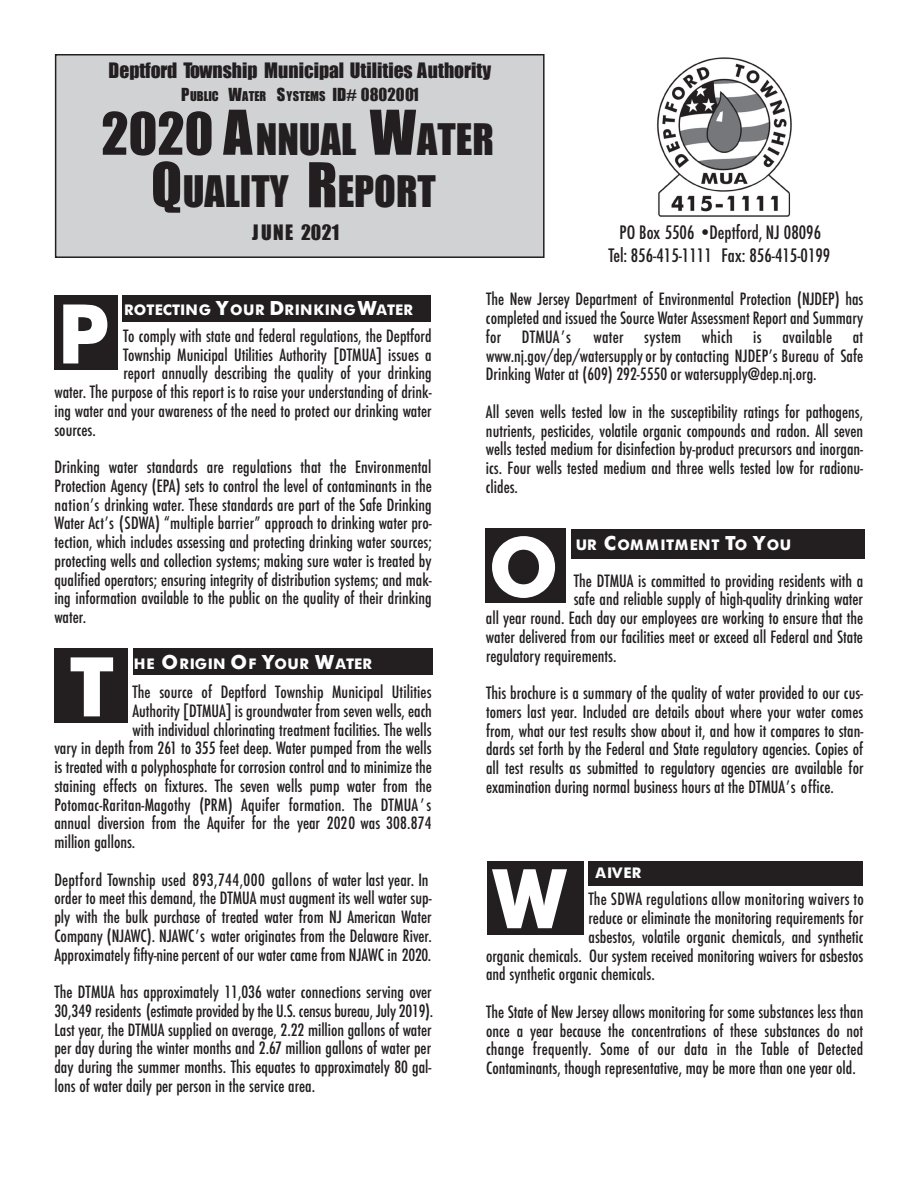
<style>
.page{position:relative;width:918px;height:1188px;background:#fff}
.page>*{position:absolute;margin:0;border:0;box-sizing:border-box;transform-origin:0 0}
.t1{font:700 82.5px "Futura BT";color:#fff}
.t2{font:700 82.5px "Futura BT";color:#fff;scale:.92 1}
.t3{font:39.9px/52.5px "Impact";color:#231f20;text-align:center}
.t4{font:19.5px "Impact";color:#231f20}
.t5{font:19.5px "Impact";letter-spacing:.045em;color:#231f20}
.t6{font:500 condensed 18px/23.2px "Futura";color:#231f20;text-align:center}
.t7{font:500 condensed 16.5px/18.8px "Futura";color:#231f20;text-align:justify}
.t8{font:500 condensed 16.5px "Futura";letter-spacing:.02em;color:#231f20}
.t9{font:700 14.7px "Futura BT";letter-spacing:.02em;color:#fff}
.t10{font:12.3px "Impact";color:#231f20}
.s1{font-size:16.5px}
.s2{font-size:54px}
.s3{font-size:57px}
.s4{font-size:19.5px}
</style>
<div class="page">
<div style="left:56px;top:55px;width:488px;height:202px;background:#d1d2d4"></div>
<div style="left:55px;top:54px;width:490px;height:204px;border:2px solid #231f20"></div>
<div style="left:54px;top:295px;width:63px;height:75px;background:#231f20"></div>
<div style="left:122px;top:295px;width:308px;height:27px;background:#231f20"></div>
<div style="left:485px;top:528px;width:81px;height:75px;background:#231f20"></div>
<div style="left:571px;top:529px;width:294px;height:29px;background:#231f20"></div>
<div style="left:55px;top:648px;width:73px;height:74px;background:#231f20"></div>
<div style="left:133px;top:648px;width:299px;height:27px;background:#231f20"></div>
<div style="left:487px;top:861px;width:97px;height:74px;background:#231f20"></div>
<div style="left:589px;top:861px;width:274px;height:24px;background:#231f20"></div>
<img style="left:655px;top:57px;width:137px;height:160px">
<p class="t4" style="left:109px;top:55px;width:384px">Deptford Township Municipal Utilities Authority</p>
<p class="t10" style="left:181px;top:86px;width:239px"><span class="s1">P</span>UBLIC <span class="s1">W</span>ATER <span class="s1">S</span>YSTEMS <span class="s1">ID# 0802001</span></p>
<h2 class="t3" style="left:101px;top:112px;width:394px"><span class="s2">2020</span> <span class="s3">A</span>NNUAL <span class="s3">W</span>ATER<br><span class="s3">Q</span>UALITY <span class="s3">R</span>EPORT</h2>
<p class="t5" style="left:252px;top:217px;width:88px">JUNE 2021</p>
<p class="t6" style="left:608px;top:220px;width:224px">PO Box 5506 •Deptford, NJ 08096<br>Tel: 856-415-1111 Fax: 856-415-0199</p>
<p class="t9" style="left:124px;top:301px;width:290px">ROTECTING <span class="s4">Y</span>OUR <span class="s4">D</span>RINKING<span class="s4">W</span>ATER</p>
<h1 class="t1" style="left:57px;top:284px;width:54px">P</h1>
<p class="t7" style="left:123px;top:327px;width:310px">To comply with state and federal regulations, the Deptford</p>
<p class="t7" style="left:123px;top:345px;width:310px">Township Municipal Utilities Authority [DTMUA] issues a</p>
<p class="t7" style="left:123px;top:364px;width:310px">report annually describing the quality of your drinking</p>
<p class="t7" style="left:54px;top:383px;width:379px">water. The purpose of this report is to raise your understanding of drink-</p>
<p class="t7" style="left:54px;top:402px;width:379px">ing water and your awareness of the need to protect our drinking water</p>
<p class="t7" style="left:54px;top:420px;width:43px">sources.</p>
<p class="t7" style="left:54px;top:458px;width:379px">Drinking water standards are regulations that the Environmental Protection Agency (EPA) sets to control the level of contaminants in the nationʼs drinking water. These standards are part of the Safe Drinking Water Actʼs (SDWA) “multiple barrier” approach to drinking water pro&shy;tection, which includes assessing and protecting drinking water sources; protecting wells and collection systems; making sure water is treated by qualified operators; ensuring integrity of distribution systems; and mak&shy;ing information available to the public on the quality of their drinking water.</p>
<p class="t9" style="left:134px;top:655px;width:239px">HE <span class="s4">O</span>RIGIN <span class="s4">O</span>F <span class="s4">Y</span>OUR <span class="s4">W</span>ATER</p>
<h1 class="t1" style="left:69px;top:637px;width:47px">T</h1>
<p class="t7" style="left:132px;top:683px;width:301px">The source of Deptford Township Municipal Utilities</p>
<p class="t7" style="left:132px;top:702px;width:301px">Authority [DTMUA] is groundwater from seven wells, each</p>
<p class="t7" style="left:132px;top:720px;width:301px">with individual chlorinating treatment facilities. The wells</p>
<p class="t7" style="left:54px;top:739px;width:379px">vary in depth from 261 to 355 feet deep. Water pumped from the wells</p>
<p class="t7" style="left:54px;top:758px;width:379px">is treated with a polyphosphate for corrosion control and to minimize the</p>
<p class="t7" style="left:54px;top:777px;width:379px">staining effects on fixtures. The seven wells pump water from the</p>
<p class="t7" style="left:54px;top:795px;width:378px">Potomac-Raritan-Magothy (PRM) Aquifer formation. The DTMUA ʼs</p>
<p class="t7" style="left:54px;top:814px;width:379px">annual diversion from the Aquifer for the year 2020 was 308.874</p>
<p class="t7" style="left:54px;top:833px;width:82px">million gallons.</p>
<p class="t7" style="left:54px;top:870px;width:379px;text-align:left">Deptford Township used 893,744,000 gallons of water last year. In order to meet this demand, the DTMUA must augment its well water sup&shy;ply with the bulk purchase of treated water from NJ American Water Company (NJAWC). NJAWCʼs water originates from the Delaware River.<br>Approximately fifty-nine percent of our water came from NJAWC in 2020.</p>
<p class="t7" style="left:54px;top:983px;width:380px;text-align:left">The DTMUA has approximately 11,036 water connections serving over 30,349 residents (estimate provided by the U.S. census bureau, July 2019).<br>Last year, the DTMUA supplied on average, 2.22 million gallons of water per day during the winter months and 2.67 million gallons of water per day during the summer months. This equates to approximately 80 gal&shy;lons of water daily per person in the service area.</p>
<p class="t7" style="left:486px;top:290px;width:379px">The New Jersey Department of Environmental Protection (NJDEP) has completed and issued the Source Water Assessment Report and Summary for DTMUAʼs</p>
<p class="t7" style="left:486px;top:328px;width:379px;text-indent:267px">is available at www.nj.gov/dep/watersupply or by contacting NJDEPʼs Bureau of Safe Drinking Water at (609) 292-5550 or watersupply@dep.nj.org.</p>
<p class="t7" style="left:486px;top:403px;width:379px">All seven wells tested low in the susceptibility ratings for pathogens, nutrients, pesticides, volatile organic compounds and radon. All seven wells tested medium for disinfection by-product precursors and inorgan&shy;ics. Four wells tested medium and three wells tested low for radionu&shy;clides.</p>
<p class="t7" style="left:594px;top:328px;width:89px">water system</p>
<p class="t7" style="left:702px;top:328px;width:32px">which</p>
<p class="t9" style="left:576px;top:536px;width:217px">UR <span class="s4">C</span>OMMITMENT <span class="s4">T</span>O <span class="s4">Y</span>OU</p>
<h1 class="t1" style="left:488px;top:517px;width:72px">O</h1>
<p class="t7" style="left:574px;top:571px;width:291px">The DTMUA is committed to providing residents with a</p>
<p class="t7" style="left:574px;top:590px;width:291px">safe and reliable supply of high-quality drinking water</p>
<p class="t7" style="left:486px;top:609px;width:379px">all year round. Each day our employees are working to ensure that the</p>
<p class="t7" style="left:486px;top:628px;width:379px">water delivered from our facilities meet or exceed all Federal and State</p>
<p class="t7" style="left:486px;top:646px;width:132px">regulatory requirements.</p>
<p class="t7" style="left:486px;top:684px;width:379px">This brochure is a summary of the quality of water provided to our cus&shy;tomers last year. Included are details about where your water comes from, what our test results show about it, and how it compares to stan&shy;dards set forth by the Federal and State regulatory agencies. Copies of all test results as submitted to regulatory agencies are available for examination during normal business hours at the DTMUAʼs office.</p>
<h1 class="t2" style="left:493px;top:849px;width:82px">W</h1>
<p class="t9" style="left:596px;top:864px;width:47px">AIVER</p>
<p class="t8" style="left:588px;top:889px;width:277px">The SDWA regulations allow monitoring waivers to</p>
<p class="t7" style="left:588px;top:909px;width:276px">reduce or eliminate the monitoring requirements for</p>
<p class="t7" style="left:589px;top:927px;width:277px">asbestos, volatile organic chemicals, and synthetic</p>
<p class="t7" style="left:486px;top:946px;width:379px">organic chemicals. Our system received monitoring waivers for asbestos</p>
<p class="t7" style="left:486px;top:965px;width:170px">and synthetic organic chemicals.</p>
<p class="t7" style="left:486px;top:1003px;width:379px">The State of New Jersey allows monitoring for some substances less than once a year because the concentrations of these substances do not change frequently. Some of our data in the Table of Detected Contaminants, though representative, may be more than one year old.</p>
</div>
